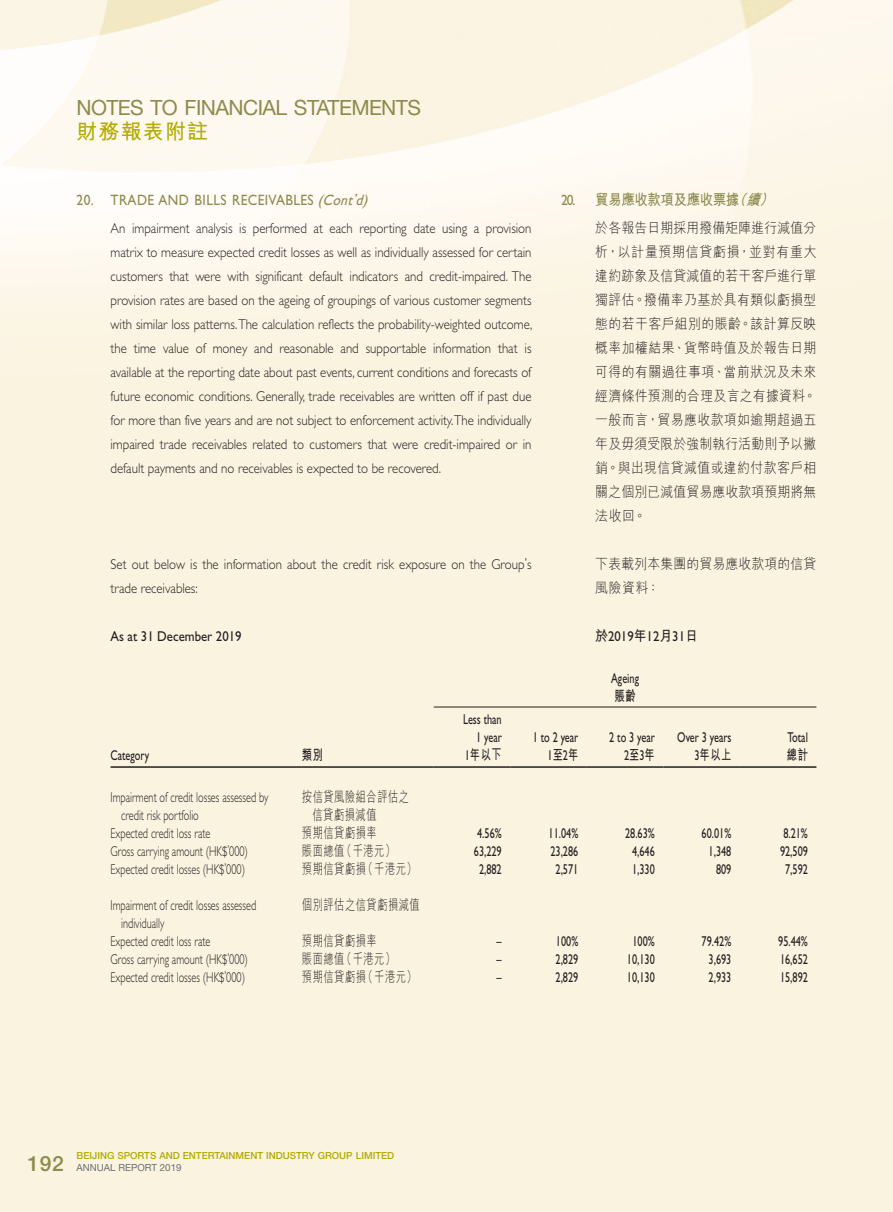
<style>
.page{position:relative;width:893px;height:1212px;background:#fff}
.page>*{position:absolute;margin:0;border:0;box-sizing:border-box;transform-origin:0 0}
.t1{font:21px "Helvetica Neue LT Std";letter-spacing:-.03em;color:#8e8a4c}
.t2{font:700 21px "M Hei HK";letter-spacing:.055em;color:#b3ab00}
.Heading_1{font:15px "Gill Sans Std";letter-spacing:.03em;color:#8e8a4c;scale:.9 1}
.C_Heading_1{font:700 15px "M Hei HK";letter-spacing:-.035em;color:#8e8a4c;scale:.9 1}
.Body_Text{font:300 14.25px/24px "Gill Sans Std";color:#231f20;text-align:justify;scale:.9 1}
.Body_Text-2{font:300 14.25px/18px "Gill Sans Std";color:#231f20;scale:.72 1}
.Body_Text-3{font:14.25px "Gill Sans Std";color:#231f20;scale:.72 1}
.Body_Text-4{font:300 14.25px/24px "M Hei HK";letter-spacing:.05em;color:#231f20;text-align:justify;scale:.9 1}
.Body_Text-5{font:300 14.25px/18px "M Hei HK";letter-spacing:.05em;color:#231f20;scale:.72 1}
.Body_Text-6{font:14.25px "Gill Sans Std";color:#231f20;scale:.9 1}
.Body_Text-7{font:300 14.25px/24px "M Hei HK";letter-spacing:.015em;color:#231f20;scale:.9 1}
.Body_Text-8{font:700 14.25px "M Hei HK";letter-spacing:.05em;color:#231f20;scale:.72 1}
.t3{font:500 9.75px/12px "Helvetica Neue LT Std";color:#b3ab00}
.s1{font-style:italic}
.s2{font-family:"Gill Sans Std";font-weight:400}
.s3{font-family:"M Hei HK";font-weight:700}
.s4{font-size:21px;color:#8e8a4c}
.s5{font-weight:400;color:#6c6d70}
</style>
<div class="page">
<hr style="left:434px;top:707px;width:382px;height:1px;background:#231f20">
<hr style="left:111px;top:766px;width:191px;height:2px;background:#231f20">
<hr style="left:302px;top:766px;width:132px;height:2px;background:#231f20">
<hr style="left:434px;top:766px;width:76px;height:2px;background:#231f20">
<hr style="left:510px;top:766px;width:77px;height:2px;background:#231f20">
<hr style="left:587px;top:766px;width:76px;height:2px;background:#231f20">
<hr style="left:663px;top:766px;width:77px;height:2px;background:#231f20">
<hr style="left:740px;top:766px;width:76px;height:2px;background:#231f20">
<h1 class="t1" style="left:77px;top:95px;width:346px">NOTES TO FINANCIAL STATEMENTS</h1>
<h1 class="t2" style="left:77px;top:116px;width:133px">財務報表附註</h1>
<p class="Heading_1" style="left:77px;top:191px;width:330px">20. TRADE AND BILLS RECEIVABLES <span class="s1">(Cont’d)</span></p>
<p class="Body_Text" style="left:111px;top:216px;width:470px">An impairment analysis is performed at each reporting date using a provision matrix to measure expected credit losses as well as individually assessed for certain customers that were with significant default indicators and credit-impaired. The provision rates are based on the ageing of groupings of various customer segments with similar loss patterns. The calculation reflects the probability-weighted outcome, the time value of money and reasonable and supportable information that is available at the reporting date about past events, current conditions and forecasts of future economic conditions. Generally, trade receivables are written off if past due for more than five years and are not subject to enforcement activity. The individually impaired trade receivables related to customers that were credit-impaired or in default payments and no receivables is expected to be recovered.</p>
<p class="Body_Text" style="left:111px;top:552px;width:469px">Set out below is the information about the credit risk exposure on the Group’s trade receivables:</p>
<p class="Body_Text-6" style="left:111px;top:628px;width:147px">As at 31 December 2019</p>
<p class="C_Heading_1" style="left:561px;top:188px;width:242px"><span class="s2">20.</span> 貿易應收款項及應收票據<span class="s1">（續）</span></p>
<p class="Body_Text-4" style="left:595px;top:216px;width:247px">於各報告日期採用撥備矩陣進行減值分析，以計量預期信貸虧損，並對有重大違約跡象及信貸減值的若干客戶進行單獨評估。撥備率乃基於具有類似虧損型態的若干客戶組別的賬齡。該計算反映概率加權結果、貨幣時值及於報告日期可得的有關過往事項、當前狀況及未來經濟條件預測的合理及言之有據資料。一般而言，貿易應收款項如逾期超過五年及毋須受限於強制執行活動則予以撇銷。與出現信貸減值或違約付款客戶相關之個別已減值貿易應收款項預期將無法收回。</p>
<p class="Body_Text-7" style="left:595px;top:552px;width:247px">下表載列本集團的貿易應收款項的信貸風險資料：</p>
<p class="Body_Text-6" style="left:595px;top:628px;width:115px"><span class="s3">於</span>2019<span class="s3">年</span>12<span class="s3">月</span>31<span class="s3">日</span></p>
<p class="Body_Text-3" style="left:611px;top:670px;width:40px">Ageing</p>
<p class="Body_Text-8" style="left:615px;top:685px;width:31px">賬齡</p>
<p class="Body_Text-3" style="left:463px;top:711px;width:55px">Less than</p>
<p class="Body_Text-3" style="left:476px;top:729px;width:37px">1 year</p>
<p class="Body_Text-3" style="left:533px;top:729px;width:65px">1 to 2 year</p>
<p class="Body_Text-3" style="left:609px;top:729px;width:65px">2 to 3 year</p>
<p class="Body_Text-3" style="left:677px;top:729px;width:77px">Over 3 years</p>
<p class="Body_Text-3" style="left:788px;top:729px;width:30px">Total</p>
<p class="Body_Text-3" style="left:111px;top:747px;width:55px">Category</p>
<p class="Body_Text-8" style="left:302px;top:744px;width:31px">類別</p>
<p class="Body_Text-8" style="left:465px;top:744px;width:53px"><span class="s2">1</span>年以下</p>
<p class="Body_Text-3" style="left:547px;top:747px;width:44px">1<span class="s3">至</span>2<span class="s3">年</span></p>
<p class="Body_Text-3" style="left:624px;top:747px;width:44px">2<span class="s3">至</span>3<span class="s3">年</span></p>
<p class="Body_Text-8" style="left:694px;top:744px;width:53px"><span class="s2">3</span>年以上</p>
<p class="Body_Text-8" style="left:787px;top:744px;width:31px">總計</p>
<p class="Body_Text-2" style="left:121px;top:788px;width:206px;text-indent:-11px">Impairment of credit losses assessed by credit risk portfolio</p>
<p class="Body_Text-5" style="left:313px;top:787px;width:136px;text-indent:-11px">按信貸風險組合評估之信貸虧損減值</p>
<p class="Body_Text-2" style="left:111px;top:824px;width:140px">Expected credit loss rate</p>
<p class="Body_Text-5" style="left:302px;top:823px;width:106px">預期信貸虧損率</p>
<p class="Body_Text-3" style="left:477px;top:825px;width:36px">4.56%</p>
<p class="Body_Text-3" style="left:549px;top:825px;width:43px">11.04%</p>
<p class="Body_Text-3" style="left:625px;top:825px;width:43px">28.63%</p>
<p class="Body_Text-3" style="left:702px;top:825px;width:43px">60.01%</p>
<p class="Body_Text-3" style="left:783px;top:825px;width:36px">8.21%</p>
<p class="Body_Text-2" style="left:111px;top:842px;width:192px">Gross carrying amount (HK$’000)</p>
<p class="Body_Text-5" style="left:302px;top:841px;width:131px">賬面總值（千港元）</p>
<p class="Body_Text-3" style="left:474px;top:843px;width:40px">63,229</p>
<p class="Body_Text-3" style="left:550px;top:843px;width:40px">23,286</p>
<p class="Body_Text-3" style="left:632px;top:843px;width:33px">4,646</p>
<p class="Body_Text-3" style="left:709px;top:843px;width:33px">1,348</p>
<p class="Body_Text-3" style="left:780px;top:843px;width:40px">92,509</p>
<p class="Body_Text-2" style="left:111px;top:860px;width:188px">Expected credit losses (HK$’000)</p>
<p class="Body_Text-5" style="left:302px;top:859px;width:161px">預期信貸虧損（千港元）</p>
<p class="Body_Text-3" style="left:479px;top:861px;width:33px">2,882</p>
<p class="Body_Text-3" style="left:556px;top:861px;width:33px">2,571</p>
<p class="Body_Text-3" style="left:632px;top:861px;width:33px">1,330</p>
<p class="Body_Text-3" style="left:716px;top:861px;width:23px">809</p>
<p class="Body_Text-3" style="left:785px;top:861px;width:33px">7,592</p>
<p class="Body_Text-2" style="left:121px;top:896px;width:189px;text-indent:-11px">Impairment of credit losses assessed individually</p>
<p class="Body_Text-5" style="left:302px;top:895px;width:165px">個別評估之信貸虧損減值</p>
<p class="Body_Text-2" style="left:111px;top:932px;width:140px">Expected credit loss rate</p>
<p class="Body_Text-5" style="left:302px;top:931px;width:106px">預期信貸虧損率</p>
<p class="Body_Text-3" style="left:497px;top:933px;width:9px">–</p>
<p class="Body_Text-3" style="left:556px;top:933px;width:33px">100%</p>
<p class="Body_Text-3" style="left:632px;top:933px;width:33px">100%</p>
<p class="Body_Text-3" style="left:702px;top:933px;width:43px">79.42%</p>
<p class="Body_Text-3" style="left:778px;top:933px;width:43px">95.44%</p>
<p class="Body_Text-2" style="left:111px;top:950px;width:192px">Gross carrying amount (HK$’000)</p>
<p class="Body_Text-5" style="left:302px;top:949px;width:131px">賬面總值（千港元）</p>
<p class="Body_Text-3" style="left:497px;top:951px;width:9px">–</p>
<p class="Body_Text-3" style="left:556px;top:951px;width:33px">2,829</p>
<p class="Body_Text-3" style="left:627px;top:951px;width:40px">10,130</p>
<p class="Body_Text-3" style="left:709px;top:951px;width:33px">3,693</p>
<p class="Body_Text-3" style="left:780px;top:951px;width:40px">16,652</p>
<p class="Body_Text-2" style="left:111px;top:968px;width:188px">Expected credit losses (HK$’000)</p>
<p class="Body_Text-5" style="left:302px;top:967px;width:161px">預期信貸虧損（千港元）</p>
<p class="Body_Text-3" style="left:497px;top:969px;width:9px">–</p>
<p class="Body_Text-3" style="left:556px;top:969px;width:33px">2,829</p>
<p class="Body_Text-3" style="left:627px;top:969px;width:40px">10,130</p>
<p class="Body_Text-3" style="left:709px;top:969px;width:33px">2,933</p>
<p class="Body_Text-3" style="left:780px;top:969px;width:40px">15,892</p>
<p class="t3" style="left:28px;top:1149px;width:368px;text-indent:49px">BEIJING SPORTS AND ENTERTAINMENT INDUSTRY GROUP LIMITED<br><span class="s4">192</span> <span class="s5">ANNUAL REPORT 2019</span></p>
</div>
